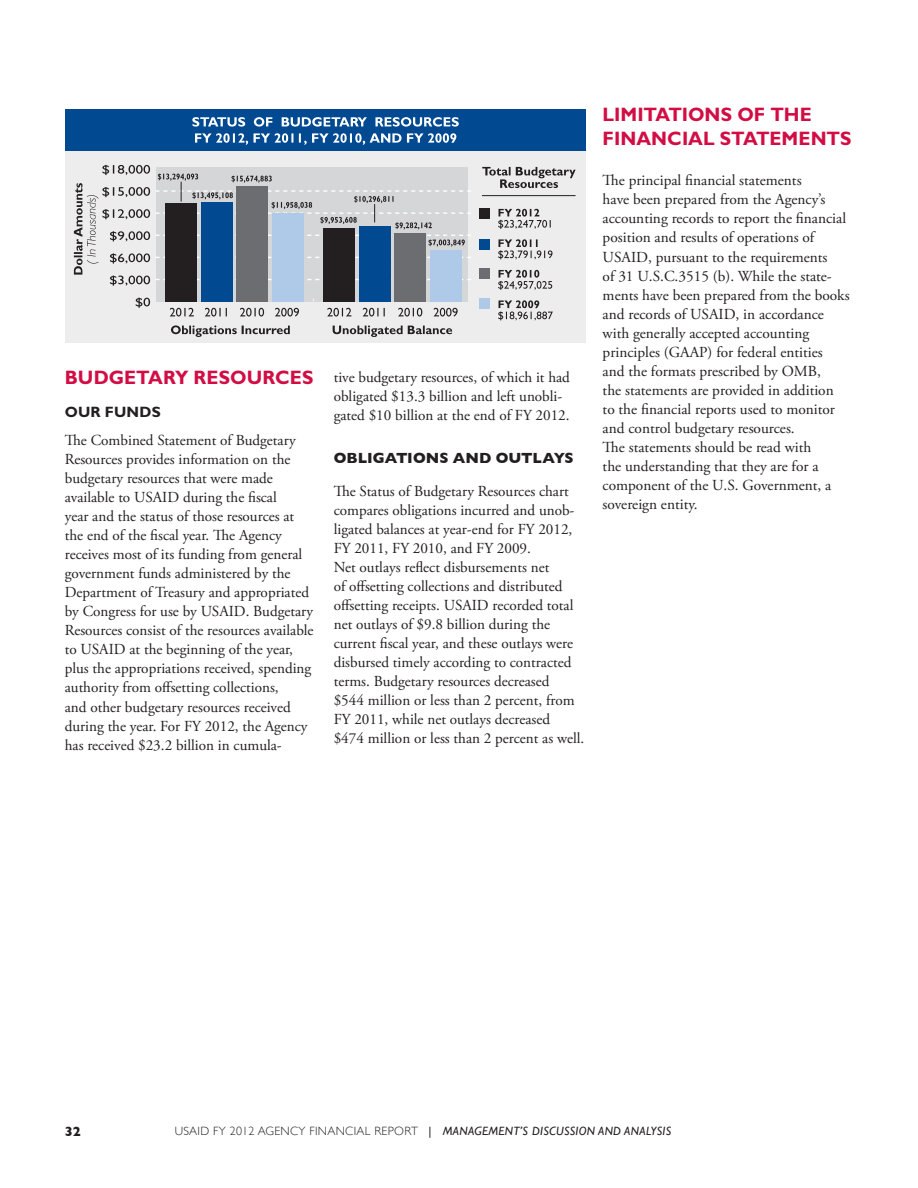
<style>
.page{position:relative;width:918px;height:1188px;background:#fff}
.page>*{position:absolute;margin:0;border:0;box-sizing:border-box;transform-origin:0 0}
._1_02_Header_Lvl2{font:700 19.5px/24px "Gill Sans Std";color:#d20d44}
._2_00_BodyText{font:15.3px/19px "Adobe Garamond Pro";color:#231f20}
._2_00_BodyText-2{font:700 15px "Gill Sans";color:#231f20}
._1_03_Header_Lvl3{font:700 15px "Gill Sans Std";letter-spacing:.015em;color:#231f20}
.t1{font:700 13.5px "Gill Sans";color:#231f20}
.t2{font:italic 12px "Gill Sans";letter-spacing:.025em;color:#231f20}
.s1{font-weight:300;font-style:normal}
.s2{font-style:normal}
</style>
<div class="page">
<div style="left:65px;top:109px;width:521px;height:234px;background:#ededee"></div>
<div style="left:65px;top:109px;width:521px;height:41px;background:#014990"></div>
<div style="left:156px;top:167px;width:311px;height:135px;background:#d5d6d8"></div>
<svg style="left:136px;top:298px;width:14px;height:10px"></svg>
<svg style="left:102px;top:165px;width:48px;height:10px"></svg>
<svg style="left:156px;top:279px;width:315px;height:1px"></svg>
<svg style="left:156px;top:257px;width:315px;height:1px"></svg>
<div style="left:272px;top:213px;width:32px;height:88px;background:#afcae9"></div>
<div style="left:430px;top:250px;width:32px;height:51px;background:#afcae9"></div>
<div style="left:236px;top:186px;width:32px;height:115px;background:#6c6d70"></div>
<div style="left:394px;top:233px;width:32px;height:68px;background:#6c6d70"></div>
<div style="left:201px;top:202px;width:32px;height:99px;background:#014990"></div>
<div style="left:359px;top:226px;width:32px;height:75px;background:#014990"></div>
<div style="left:165px;top:203px;width:32px;height:98px;background:#231f20"></div>
<div style="left:323px;top:228px;width:32px;height:73px;background:#231f20"></div>
<svg style="left:74px;top:183px;width:76px;height:103px"></svg>
<svg style="left:192px;top:117px;width:267px;height:10px"></svg>
<svg style="left:195px;top:133px;width:53px;height:12px"></svg>
<svg style="left:254px;top:133px;width:202px;height:12px"></svg>
<svg style="left:482px;top:167px;width:94px;height:21px"></svg>
<svg style="left:498px;top:209px;width:53px;height:20px"></svg>
<svg style="left:498px;top:239px;width:55px;height:20px"></svg>
<svg style="left:498px;top:270px;width:54px;height:20px"></svg>
<svg style="left:498px;top:300px;width:55px;height:20px"></svg>
<div style="left:479px;top:239px;width:10px;height:10px;background:#014990"></div>
<div style="left:479px;top:269px;width:10px;height:10px;background:#6c6d70"></div>
<div style="left:479px;top:298px;width:10px;height:11px;background:#afcae9"></div>
<hr style="left:482px;top:195px;width:94px;height:1px;background:#231f20">
<svg style="left:205px;top:308px;width:22px;height:9px"></svg>
<svg style="left:240px;top:308px;width:24px;height:9px"></svg>
<svg style="left:275px;top:308px;width:24px;height:9px"></svg>
<svg style="left:171px;top:325px;width:119px;height:12px"></svg>
<svg style="left:333px;top:325px;width:119px;height:12px"></svg>
<svg style="left:363px;top:308px;width:22px;height:9px"></svg>
<svg style="left:327px;top:308px;width:24px;height:9px"></svg>
<svg style="left:170px;top:308px;width:24px;height:9px"></svg>
<svg style="left:398px;top:308px;width:24px;height:9px"></svg>
<svg style="left:434px;top:308px;width:24px;height:9px"></svg>
<div style="left:479px;top:209px;width:10px;height:10px;background:#231f20"></div>
<svg style="left:156px;top:174px;width:315px;height:73px"></svg>
<h2 class="_1_02_Header_Lvl2" style="left:65px;top:365px;width:250px">BUDGETARY RESOURCES</h2>
<h3 class="_1_03_Header_Lvl3" style="left:65px;top:403px;width:98px">OUR FUNDS</h3>
<p class="_2_00_BodyText" style="left:65px;top:431px;width:250px">The Combined Statement of Budgetary Resources provides information on the budgetary resources that were made available to USAID during the fiscal<br>year and the status of those resources at the end of the fiscal year. The Agency receives most of its funding from general government funds administered by the Department of Treasury and appropriated by Congress for use by USAID. Budgetary Resources consist of the resources available to USAID at the beginning of the year, plus the appropriations received, spending authority from offsetting collections,<br>and other budgetary resources received during the year. For FY 2012, the Agency has received $23.2 billion in cumula-</p>
<p class="_2_00_BodyText" style="left:334px;top:368px;width:238px">tive budgetary resources, of which it had obligated $13.3 billion and left unobli&shy;gated $10 billion at the end of FY 2012.</p>
<p class="_2_00_BodyText-2" style="left:334px;top:449px;width:242px">OBLIGATIONS AND OUTLAYS</p>
<p class="_2_00_BodyText" style="left:334px;top:482px;width:252px">The Status of Budgetary Resources chart compares obligations incurred and unob&shy;ligated balances at year-end for FY 2012, FY 2011, FY 2010, and FY 2009.<br>Net outlays reflect disbursements net<br>of offsetting collections and distributed offsetting receipts. USAID recorded total net outlays of $9.8 billion during the current fiscal year, and these outlays were disbursed timely according to contracted terms. Budgetary resources decreased<br>$544 million or less than 2 percent, from FY 2011, while net outlays decreased<br>$474 million or less than 2 percent as well.</p>
<h2 class="_1_02_Header_Lvl2" style="left:603px;top:103px;width:251px">LIMITATIONS OF THE<br>FINANCIAL STATEMENTS</h2>
<p class="_2_00_BodyText" style="left:603px;top:172px;width:248px">The principal financial statements<br>have been prepared from the Agency’s accounting records to report the financial position and results of operations of USAID, pursuant to the requirements<br>of 31 U.S.C.3515 (b). While the state&shy;ments have been prepared from the books and records of USAID, in accordance with generally accepted accounting principles (GAAP) for federal entities<br>and the formats prescribed by OMB,<br>the statements are provided in addition to the financial reports used to monitor and control budgetary resources.<br>The statements should be read with<br>the understanding that they are for a component of the U.S. Government, a sovereign entity.</p>
<p class="t1" style="left:65px;top:1124px;width:18px">32</p>
<p class="t2" style="left:175px;top:1124px;width:498px"><span class="s1">USAID FY 2012 AGENCY FINANCIAL REPORT</span> <span class="s2">|</span> MANAGEMENT’S DISCUSSION AND ANALYSIS</p>
</div>
